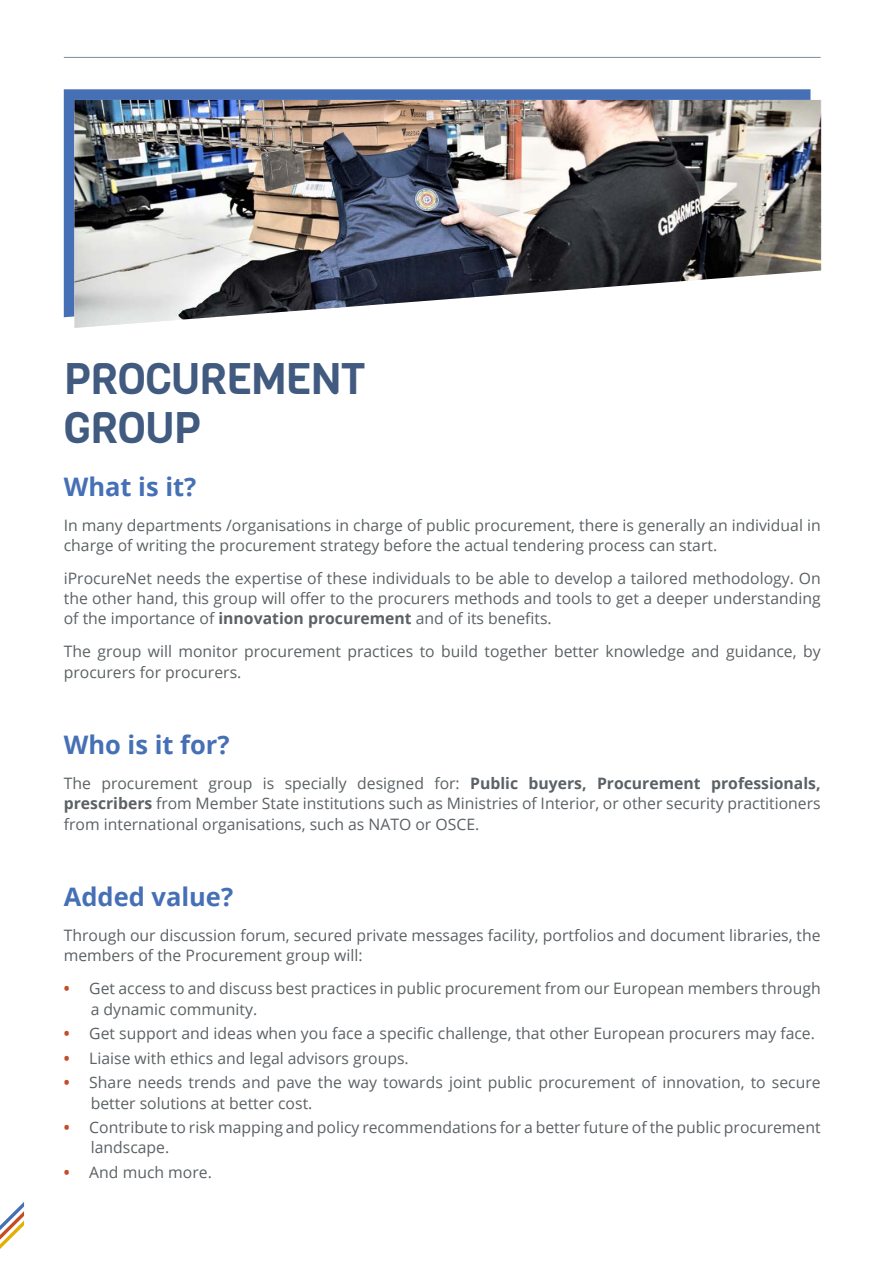
<style>
.page{position:relative;width:893px;height:1263px;background:#fff}
.page>*{position:absolute;margin:0;border:0;box-sizing:border-box;transform-origin:0 0}
.H2-Groups{font:43.5px/49.5px "Viga";letter-spacing:-.02em;color:#415a7f}
.Headline_3{font:700 25.5px "Open Sans";color:#4670b6}
.fliess{font:15.75px/20.2px "Open Sans";color:#5b6164}
.s1{font-weight:700}
.s2{font-weight:700;color:#c24e28}
</style>
<div class="page">
<hr style="left:64px;top:57px;width:757px;height:1px;background:#749194">
<svg style="left:0;top:1202px;width:24px;height:47px"></svg>
<svg style="left:64px;top:89px;width:746px;height:228px;fill:#4670b6"></svg>
<img style="left:74px;top:100px;width:747px;height:228px">
<p class="H2-Groups" style="left:64px;top:354px;width:303px">PROCUREMENT<br>GROUP</p>
<p class="Headline_3" style="left:64px;top:468px;width:134px">What is it?</p>
<p class="fliess" style="left:64px;top:514px;width:758px">In many departments /organisations in charge of public procurement, there is generally an individual in charge of writing the procurement strategy before the actual tendering process can start.</p>
<p class="fliess" style="left:64px;top:568px;width:758px;text-align:justify">iProcureNet needs the expertise of these individuals to be able to develop a tailored methodology. On the other hand, this group will offer to the procurers methods and tools to get a deeper understanding of the importance of <span class="s1">innovation procurement</span> and of its benefits.</p>
<p class="fliess" style="left:64px;top:641px;width:758px">The group will monitor procurement practices to build together better knowledge and guidance, by procurers for procurers.</p>
<p class="Headline_3" style="left:64px;top:727px;width:167px">Who is it for?</p>
<p class="fliess" style="left:64px;top:773px;width:758px;text-align:justify">The procurement group is specially designed for: <span class="s1">Public buyers, Procurement professionals, prescribers</span> from Member State institutions such as Ministries of Interior, or other security practitioners from international organisations, such as NATO or OSCE.</p>
<p class="Headline_3" style="left:64px;top:879px;width:171px">Added value?</p>
<p class="fliess" style="left:64px;top:925px;width:758px">Through our discussion forum, secured private messages facility, portfolios and document libraries, the members of the Procurement group will:</p>
<p class="fliess" style="left:91px;top:978px;width:731px;text-indent:-27px"><span class="s2">•</span> Get access to and discuss best practices in public procurement from our European members through a dynamic community.</p>
<p class="fliess" style="left:64px;top:1023px;width:753px"><span class="s2">•</span> Get support and ideas when you face a specific challenge, that other European procurers may face.</p>
<p class="fliess" style="left:64px;top:1047px;width:346px"><span class="s2">•</span> Liaise with ethics and legal advisors groups.</p>
<p class="fliess" style="left:91px;top:1072px;width:731px;text-indent:-27px"><span class="s2">•</span> Share needs trends and pave the way towards joint public procurement of innovation, to secure better solutions at better cost.</p>
<p class="fliess" style="left:91px;top:1117px;width:731px;text-indent:-27px"><span class="s2">•</span> Contribute to risk mapping and policy recommendations for a better future of the public procurement landscape.</p>
<p class="fliess" style="left:64px;top:1161px;width:150px"><span class="s2">•</span> And much more.</p>
</div>
